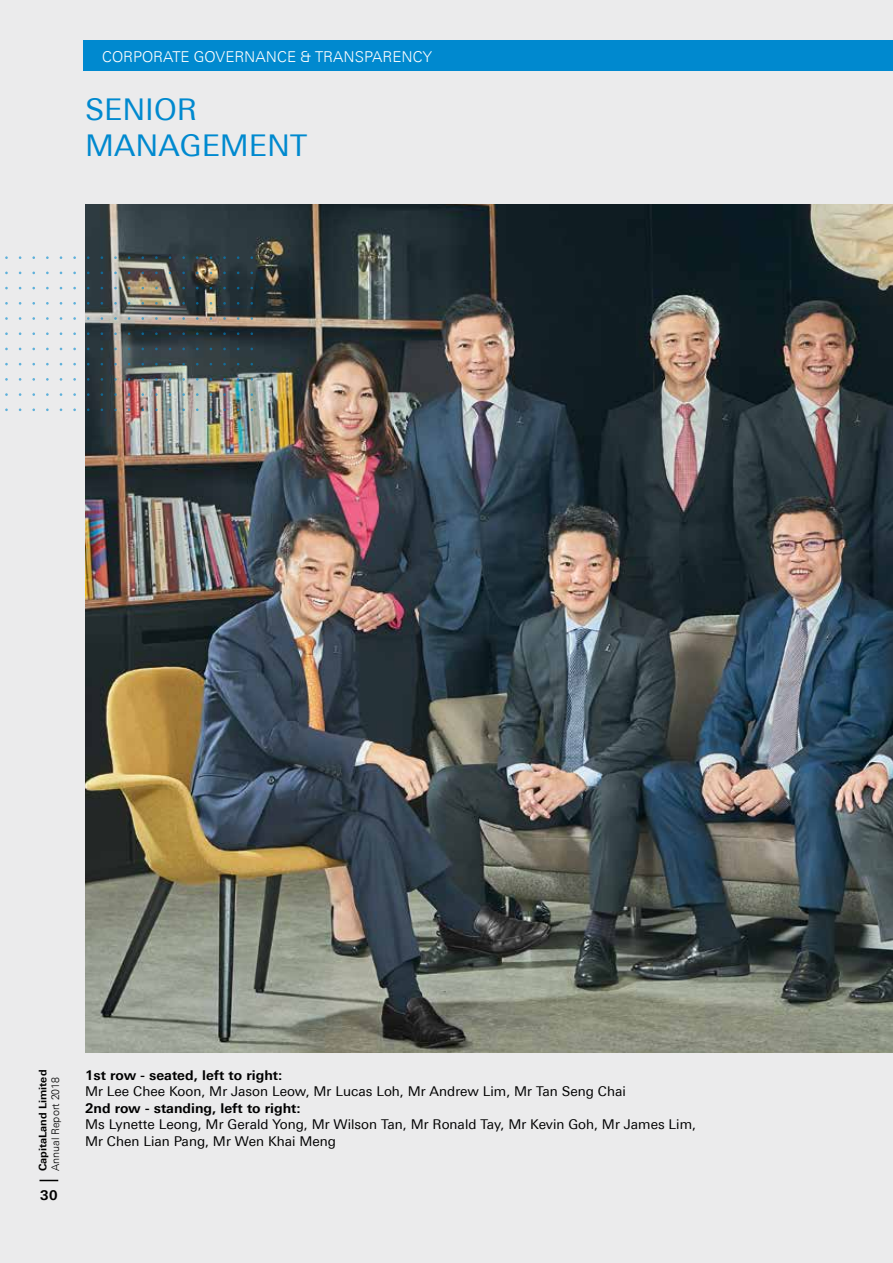
<style>
.page{position:relative;width:893px;height:1263px;background:#ebebec}
.page>*{position:absolute;margin:0;border:0;box-sizing:border-box;transform-origin:0 0}
.t1{font:30px/36px "Univers Next Pro";color:#0089cf}
.t2{font:300 15px "Univers Next Pro";color:#fff}
.t3{font:13.5px/16.5px "Univers Next Pro";color:#000}
.t4{font:700 13.5px "Univers Next Pro";color:#000}
.t5{font:700 10.5px "Univers Next Pro";color:#000}
.t6{font:300 10.5px "Univers Next Pro";color:#000}
</style>
<div class="page">
<img style="left:85px;top:204px;width:808px;height:848px">
<svg style="left:5px;top:408px;width:255px;height:3px"></svg>
<svg style="left:5px;top:393px;width:255px;height:3px"></svg>
<svg style="left:5px;top:378px;width:255px;height:3px"></svg>
<svg style="left:5px;top:363px;width:255px;height:2px"></svg>
<svg style="left:5px;top:348px;width:255px;height:2px"></svg>
<svg style="left:5px;top:332px;width:255px;height:3px"></svg>
<svg style="left:5px;top:317px;width:255px;height:3px"></svg>
<svg style="left:5px;top:302px;width:255px;height:3px"></svg>
<svg style="left:5px;top:287px;width:255px;height:2px"></svg>
<svg style="left:5px;top:272px;width:255px;height:2px"></svg>
<svg style="left:5px;top:256px;width:255px;height:3px"></svg>
<svg style="left:40px;top:1180px;width:18px;height:1px"></svg>
<div style="left:83px;top:40px;width:810px;height:31px;background:#0089cf"></div>
<p class="t2" style="left:102px;top:48px;width:331px">CORPORATE GOVERNANCE &amp; TRANSPARENCY</p>
<h1 class="t1" style="left:85px;top:92px;width:224px">SENIOR<br>MANAGEMENT</h1>
<p class="t5" style="left:37px;top:1171px;width:103px;rotate:-90deg">CapitaLand Limited</p>
<p class="t6" style="left:49px;top:1171px;width:96px;rotate:-90deg">Annual Report 2018</p>
<p class="t4" style="left:40px;top:1187px;width:19px">30</p>
<p class="t4" style="left:85px;top:1067px;width:199px">1st row - seated, left to right:</p>
<p class="t3" style="left:85px;top:1083px;width:542px">Mr Lee Chee Koon, Mr Jason Leow, Mr Lucas Loh, Mr Andrew Lim, Mr Tan Seng Chai</p>
<p class="t4" style="left:85px;top:1100px;width:217px">2nd row - standing, left to right:</p>
<p class="t3" style="left:85px;top:1116px;width:612px">Ms Lynette Leong, Mr Gerald Yong, Mr Wilson Tan, Mr Ronald Tay, Mr Kevin Goh, Mr James Lim,<br>Mr Chen Lian Pang, Mr Wen Khai Meng</p>
</div>
